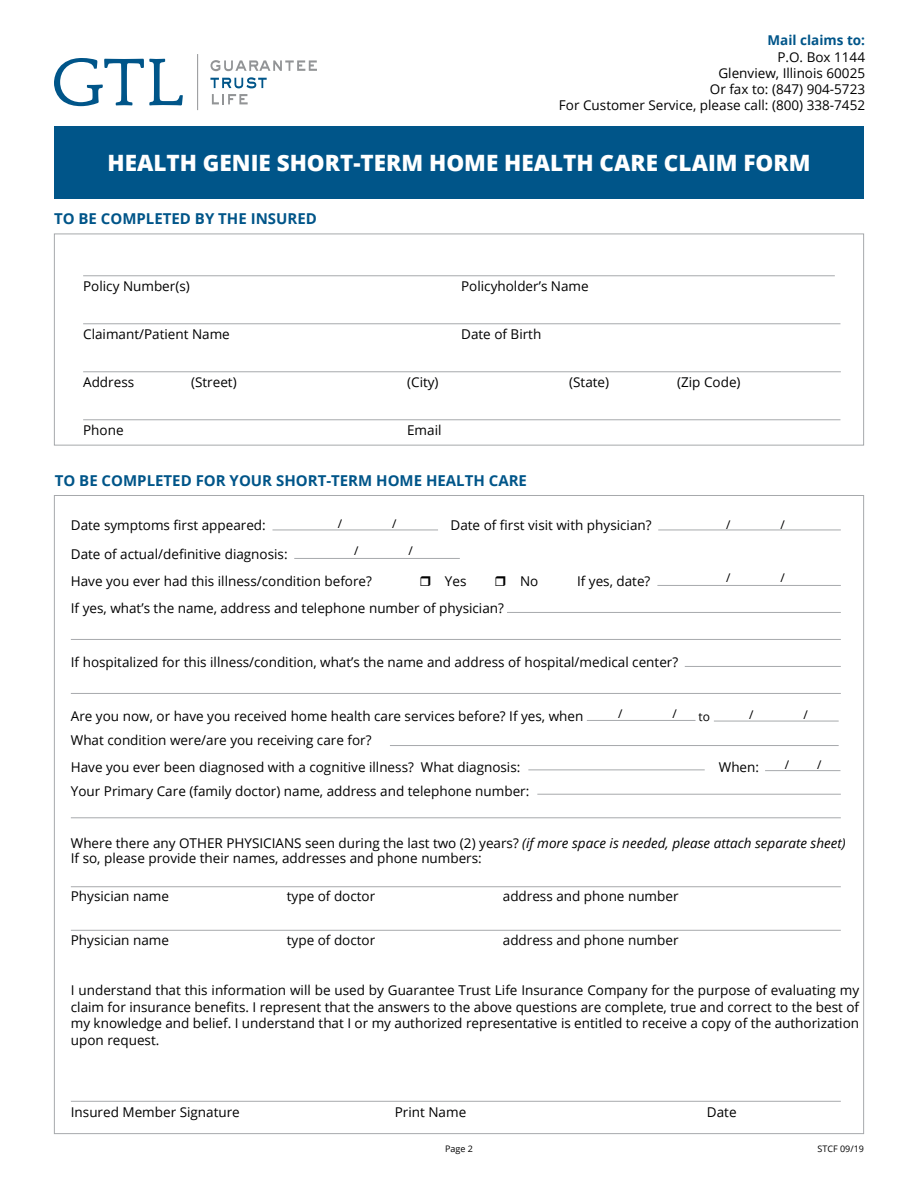
<style>
.page{position:relative;width:918px;height:1188px;background:#fff}
.page>*{position:absolute;margin:0;border:0;box-sizing:border-box;transform-origin:0 0}
.t1{font:800 22.5px "Open Sans";color:#fff}
.t2{font:700 15px "Open Sans";color:#005589}
.t3{font:13.5px/16.2px "Open Sans";color:#000}
.t4{font:700 13.5px "Open Sans";color:#005589}
.t5{font:12px "Open Sans";color:#000}
.t6{font:9px "Open Sans";color:#000}
.s1{font-style:italic}
</style>
<div class="page">
<hr style="left:83px;top:275px;width:752px;height:1px;background:#a7a9ac">
<hr style="left:83px;top:323px;width:757px;height:1px;background:#a7a9ac">
<hr style="left:83px;top:371px;width:758px;height:1px;background:#a7a9ac">
<hr style="left:83px;top:419px;width:757px;height:1px;background:#a7a9ac">
<svg style="left:54px;top:58px;width:129px;height:48px"></svg>
<svg style="left:211px;top:60px;width:106px;height:11px"></svg>
<svg style="left:210px;top:77px;width:57px;height:11px"></svg>
<svg style="left:212px;top:94px;width:36px;height:10px"></svg>
<hr style="left:197px;top:54px;width:1px;height:56px;background:#929496">
<div style="left:54px;top:126px;width:810px;height:73px;background:#005589"></div>
<div style="left:54px;top:234px;width:810px;height:212px;border:1px solid #a7a9ac"></div>
<hr style="left:272px;top:530px;width:166px;height:1px;background:#a7a9ac">
<hr style="left:658px;top:530px;width:183px;height:1px;background:#a7a9ac">
<hr style="left:294px;top:558px;width:166px;height:1px;background:#a7a9ac">
<hr style="left:657px;top:585px;width:184px;height:1px;background:#a7a9ac">
<hr style="left:507px;top:612px;width:334px;height:1px;background:#a7a9ac">
<hr style="left:71px;top:639px;width:770px;height:1px;background:#a7a9ac">
<hr style="left:685px;top:666px;width:156px;height:1px;background:#a7a9ac">
<hr style="left:71px;top:693px;width:770px;height:1px;background:#a7a9ac">
<hr style="left:587px;top:720px;width:109px;height:1px;background:#a7a9ac">
<hr style="left:765px;top:770px;width:75px;height:1px;background:#a7a9ac">
<hr style="left:390px;top:745px;width:449px;height:1px;background:#a7a9ac">
<hr style="left:528px;top:770px;width:177px;height:1px;background:#a7a9ac">
<hr style="left:537px;top:794px;width:304px;height:1px;background:#a7a9ac">
<hr style="left:71px;top:886px;width:770px;height:1px;background:#a7a9ac">
<hr style="left:71px;top:930px;width:770px;height:1px;background:#a7a9ac">
<hr style="left:71px;top:817px;width:770px;height:1px;background:#a7a9ac">
<hr style="left:714px;top:721px;width:125px;height:1px;background:#a7a9ac">
<hr style="left:71px;top:1101px;width:770px;height:1px;background:#a7a9ac">
<p class="t4" style="left:768px;top:31px;width:99px">Mail claims to:</p>
<p class="t3" style="left:559px;top:48px;width:308px;text-align:right">P.O. Box 1144<br>Glenview, Illinois 60025<br>Or fax to: (847) 904-5723<br>For Customer Service, please call: (800) 338-7452</p>
<h1 class="t1" style="left:108px;top:146px;width:704px">HEALTH GENIE SHORT-TERM HOME HEALTH CARE CLAIM FORM</h1>
<p class="t2" style="left:54px;top:208px;width:264px">TO BE COMPLETED BY THE INSURED</p>
<p class="t3" style="left:83px;top:278px;width:108px">Policy Number(s)</p>
<p class="t3" style="left:461px;top:278px;width:129px">Policyholder’s Name</p>
<p class="t3" style="left:83px;top:326px;width:148px">Claimant/Patient Name</p>
<p class="t3" style="left:461px;top:326px;width:82px">Date of Birth</p>
<p class="t3" style="left:83px;top:374px;width:53px">Address</p>
<p class="t3" style="left:191px;top:374px;width:47px">(Street)</p>
<p class="t3" style="left:407px;top:374px;width:33px">(City)</p>
<p class="t3" style="left:569px;top:374px;width:42px">(State)</p>
<p class="t3" style="left:677px;top:374px;width:65px">(Zip Code)</p>
<p class="t3" style="left:83px;top:422px;width:42px">Phone</p>
<p class="t3" style="left:407px;top:422px;width:36px">Email</p>
<p class="t2" style="left:55px;top:470px;width:474px">TO BE COMPLETED FOR YOUR SHORT-TERM HOME HEALTH CARE</p>
<p class="t5" style="left:338px;top:515px;width:6px">/</p>
<p class="t5" style="left:392px;top:515px;width:6px">/</p>
<p class="t5" style="left:354px;top:543px;width:6px">/</p>
<p class="t5" style="left:409px;top:543px;width:6px">/</p>
<p class="t3" style="left:71px;top:517px;width:196px">Date symptoms first appeared:</p>
<p class="t3" style="left:451px;top:517px;width:203px">Date of first visit with physician?</p>
<p class="t3" style="left:71px;top:540px;width:303px;line-height:27px">Date of actual/definitive diagnosis:<br>Have you ever had this illness/condition before?</p>
<p class="t3" style="left:445px;top:572px;width:23px">Yes</p>
<p class="t3" style="left:520px;top:572px;width:20px">No</p>
<p class="t3" style="left:577px;top:572px;width:75px">If yes, date?</p>
<p class="t3" style="left:71px;top:599px;width:435px">If yes, what’s the name, address and telephone number of physician?</p>
<p class="t5" style="left:726px;top:517px;width:6px">/</p>
<p class="t5" style="left:781px;top:517px;width:6px">/</p>
<p class="t5" style="left:726px;top:570px;width:6px">/</p>
<p class="t5" style="left:781px;top:570px;width:6px">/</p>
<p class="t3" style="left:71px;top:653px;width:609px">If hospitalized for this illness/condition, what’s the name and address of hospital/medical center?</p>
<p class="t5" style="left:618px;top:705px;width:6px">/</p>
<p class="t5" style="left:673px;top:705px;width:6px">/</p>
<p class="t3" style="left:71px;top:707px;width:514px">Are you now, or have you received home health care services before? If yes, when</p>
<p class="t5" style="left:699px;top:708px;width:13px">to</p>
<p class="t3" style="left:71px;top:726px;width:451px;line-height:27px">What condition were/are you receiving care for?<br>Have you ever been diagnosed with a cognitive illness? What diagnosis:</p>
<p class="t5" style="left:749px;top:707px;width:6px">/</p>
<p class="t5" style="left:803px;top:707px;width:6px">/</p>
<p class="t3" style="left:719px;top:758px;width:42px">When:</p>
<p class="t5" style="left:785px;top:756px;width:6px">/</p>
<p class="t5" style="left:817px;top:756px;width:6px">/</p>
<p class="t3" style="left:71px;top:782px;width:460px">Your Primary Care (family doctor) name, address and telephone number:</p>
<p class="t3" style="left:71px;top:836px;width:776px;line-height:15px">Where there any OTHER PHYSICIANS seen during the last two (2) years? <span class="s1">(if more space is needed, please attach separate sheet)<br></span>If so, please provide their names, addresses and phone numbers:</p>
<p class="t3" style="left:71px;top:887px;width:100px">Physician name</p>
<p class="t3" style="left:287px;top:887px;width:90px">type of doctor</p>
<p class="t3" style="left:503px;top:887px;width:177px">address and phone number</p>
<p class="t3" style="left:71px;top:932px;width:100px">Physician name</p>
<p class="t3" style="left:287px;top:932px;width:90px">type of doctor</p>
<p class="t3" style="left:503px;top:932px;width:177px">address and phone number</p>
<p class="t3" style="left:71px;top:982px;width:790px;text-align:justify">I understand that this information will be used by Guarantee Trust Life Insurance Company for the purpose of evaluating my claim for insurance benefits. I represent that the answers to the above questions are complete, true and correct to the best of my knowledge and belief. I understand that I or my authorized representative is entitled to receive a copy of the authorization upon request.</p>
<p class="t3" style="left:71px;top:1103px;width:170px">Insured Member Signature</p>
<p class="t3" style="left:395px;top:1103px;width:73px">Print Name</p>
<p class="t3" style="left:707px;top:1103px;width:31px">Date</p>
<p class="t6" style="left:445px;top:1142px;width:29px">Page 2</p>
<p class="t6" style="left:818px;top:1142px;width:48px">STCF 09/19</p>
</div>
